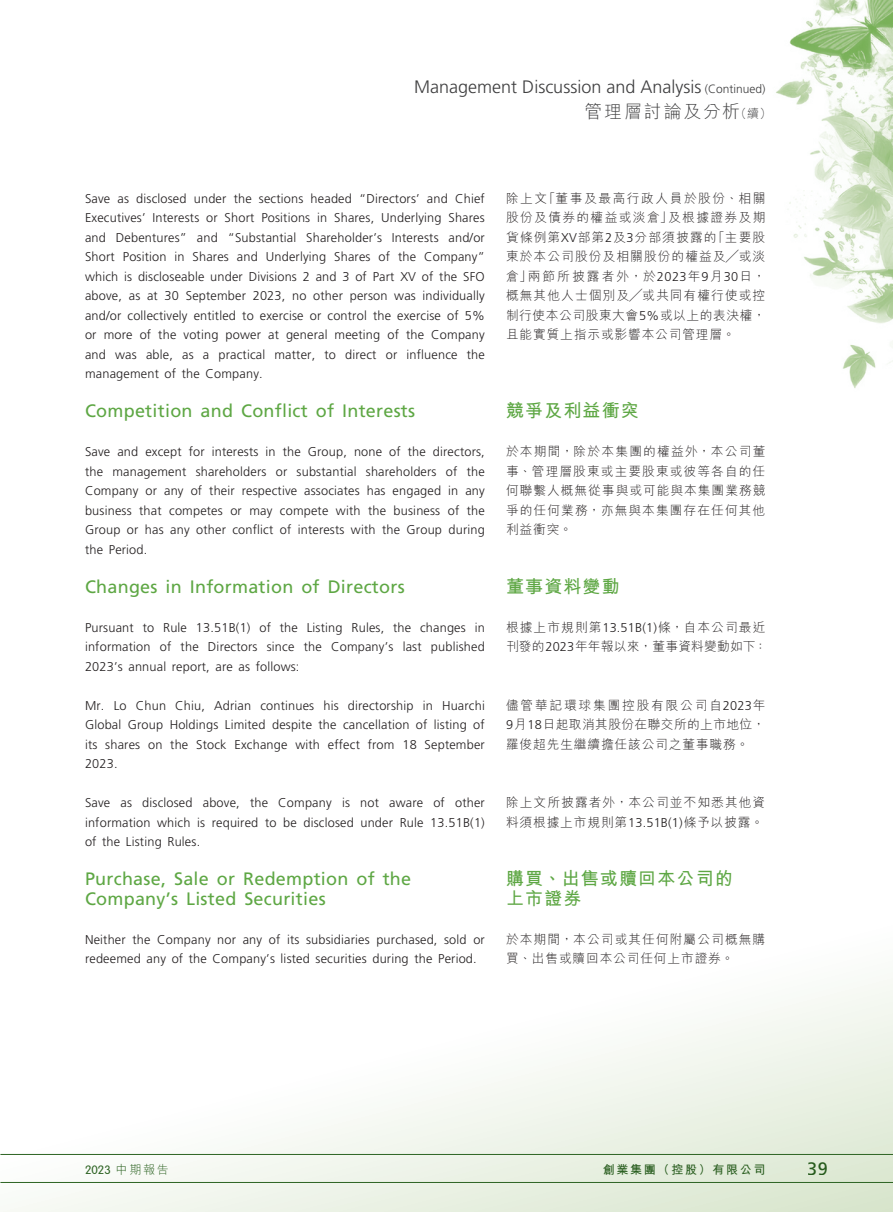
<style>
.page{position:relative;width:893px;height:1212px;background:#fff}
.page>*{position:absolute;margin:0;border:0;box-sizing:border-box;transform-origin:0 0}
._03_H1{font:18px/19.5px "Frutiger LT Std";letter-spacing:.015em;color:#5ea744}
.t1{font:300 18px "Frutiger LT Std";color:#3e3e3f}
._03_H1-2{font:700 18px/19.5px "M Hei HK";letter-spacing:.065em;color:#5ea744}
.t2{font:300 18px "M Hei HK";letter-spacing:.09em;color:#3e3e3f}
.t3{font:18px "Frutiger LT Std";color:#2d6423}
._01_Body_Text{font:300 12.75px/19.5px "Frutiger LT Std";letter-spacing:.015em;color:#231f20;text-align:justify}
._01_Body_Text-2{font:300 12.75px/19.5px "M Hei HK";letter-spacing:.065em;color:#231f20;text-align:justify}
._01_Body_Text-3{font:300 12.75px/19.5px "M Hei HK";letter-spacing:.015em;color:#231f20}
.t4{font:700 12px "M Hei HK";letter-spacing:.14em;color:#2d6423}
.t5{font:300 12px "VAG Rounded Std";color:#2d6423}
.s1{font-size:12px}
.s2{font-family:"Frutiger LT Std"}
.s3{font-family:"M Hei HK"}
</style>
<div class="page">
<svg style="left:1px;top:978px;width:892px;height:234px"></svg>
<img style="left:776px;top:0;width:117px;height:388px">
<hr style="left:0;top:1182px;width:893px;height:1px;background:#2d6423">
<hr style="left:0;top:1154px;width:893px;height:1px;background:#2d6423">
<h1 class="t1" style="left:414px;top:76px;width:353px">Management Discussion and Analysis <span class="s1">(Continued)</span></h1>
<h1 class="t2" style="left:585px;top:99px;width:188px">管理層討論及分析<span class="s1">（續）</span></h1>
<p class="_01_Body_Text" style="left:85px;top:189px;width:401px">Save as disclosed under the sections headed “Directors’ and Chief Executives’ Interests or Short Positions in Shares, Underlying Shares and Debentures” and “Substantial Shareholder’s Interests and/or Short Position in Shares and Underlying Shares of the Company” which is discloseable under Divisions 2 and 3 of Part XV of the SFO above, as at 30 September 2023, no other person was individually and/or collectively entitled to exercise or control the exercise of 5% or more of the voting power at general meeting of the Company and was able, as a practical matter, to direct or influence the management of the Company.</p>
<p class="_03_H1" style="left:85px;top:401px;width:332px">Competition and Conflict of Interests</p>
<p class="_01_Body_Text" style="left:85px;top:442px;width:401px">Save and except for interests in the Group, none of the directors, the management shareholders or substantial shareholders of the Company or any of their respective associates has engaged in any business that competes or may compete with the business of the Group or has any other conflict of interests with the Group during the Period.</p>
<p class="_03_H1" style="left:85px;top:577px;width:321px">Changes in Information of Directors</p>
<p class="_01_Body_Text" style="left:85px;top:618px;width:401px">Pursuant to Rule 13.51B(1) of the Listing Rules, the changes in information of the Directors since the Company’s last published 2023’s annual report, are as follows:</p>
<p class="_01_Body_Text" style="left:85px;top:696px;width:401px">Mr. Lo Chun Chiu, Adrian continues his directorship in Huarchi Global Group Holdings Limited despite the cancellation of listing of its shares on the Stock Exchange with effect from 18 September 2023.</p>
<p class="_01_Body_Text" style="left:85px;top:793px;width:401px">Save as disclosed above, the Company is not aware of other information which is required to be disclosed under Rule 13.51B(1) of the Listing Rules.</p>
<p class="_03_H1" style="left:85px;top:869px;width:328px">Purchase, Sale or Redemption of the<br>Company’s Listed Securities</p>
<p class="_01_Body_Text" style="left:85px;top:930px;width:401px">Neither the Company nor any of its subsidiaries purchased, sold or redeemed any of the Company’s listed securities during the Period.</p>
<p class="_01_Body_Text-2" style="left:506px;top:188px;width:261px">除上文「董事及最高行政人員於股份、相關股份及債券的權益或淡倉」及根據證券及期貨條例第<span class="s2">XV</span>部第<span class="s2">2</span>及<span class="s2">3</span>分部須披露的「主要股東於本公司股份及相關股份的權益及╱或淡倉」兩節所披露者外，於<span class="s2">2023</span>年<span class="s2">9</span>月<span class="s2">30</span>日，概無其他人士個別及╱或共同有權行使或控制行使本公司股東大會<span class="s2">5%</span>或以上的表決權，且能實質上指示或影響本公司管理層。</p>
<p class="_03_H1-2" style="left:506px;top:400px;width:134px">競爭及利益衝突</p>
<p class="_01_Body_Text-2" style="left:506px;top:441px;width:261px">於本期間，除於本集團的權益外，本公司董事、管理層股東或主要股東或彼等各自的任何聯繫人概無從事與或可能與本集團業務競爭的任何業務，亦無與本集團存在任何其他利益衝突。</p>
<p class="_03_H1-2" style="left:506px;top:575px;width:115px">董事資料變動</p>
<p class="_01_Body_Text-3" style="left:506px;top:617px;width:262px">根據上市規則第<span class="s2">13.51B(1)</span>條，自本公司最近刊發的<span class="s2">2023</span>年年報以來，董事資料變動如下：</p>
<p class="_01_Body_Text-2" style="left:506px;top:695px;width:261px">儘管華記環球集團控股有限公司自<span class="s2">2023</span>年<span class="s2">9</span>月<span class="s2">18</span>日起取消其股份在聯交所的上市地位，羅俊超先生繼續擔任該公司之董事職務。</p>
<p class="_01_Body_Text-2" style="left:506px;top:792px;width:261px">除上文所披露者外，本公司並不知悉其他資料須根據上市規則第<span class="s2">13.51B(1)</span>條予以披露。</p>
<p class="_03_H1-2" style="left:506px;top:868px;width:228px">購買、出售或贖回本公司的上市證券</p>
<p class="_01_Body_Text-2" style="left:506px;top:929px;width:261px">於本期間，本公司或其任何附屬公司概無購買、出售或贖回本公司任何上市證券。</p>
<p class="t5" style="left:85px;top:1162px;width:85px">2023 <span class="s3">中期報告</span></p>
<p class="t4" style="left:603px;top:1160px;width:164px">創業集團（控股）有限公司</p>
<h1 class="t3" style="left:808px;top:1158px;width:22px">39</h1>
</div>
